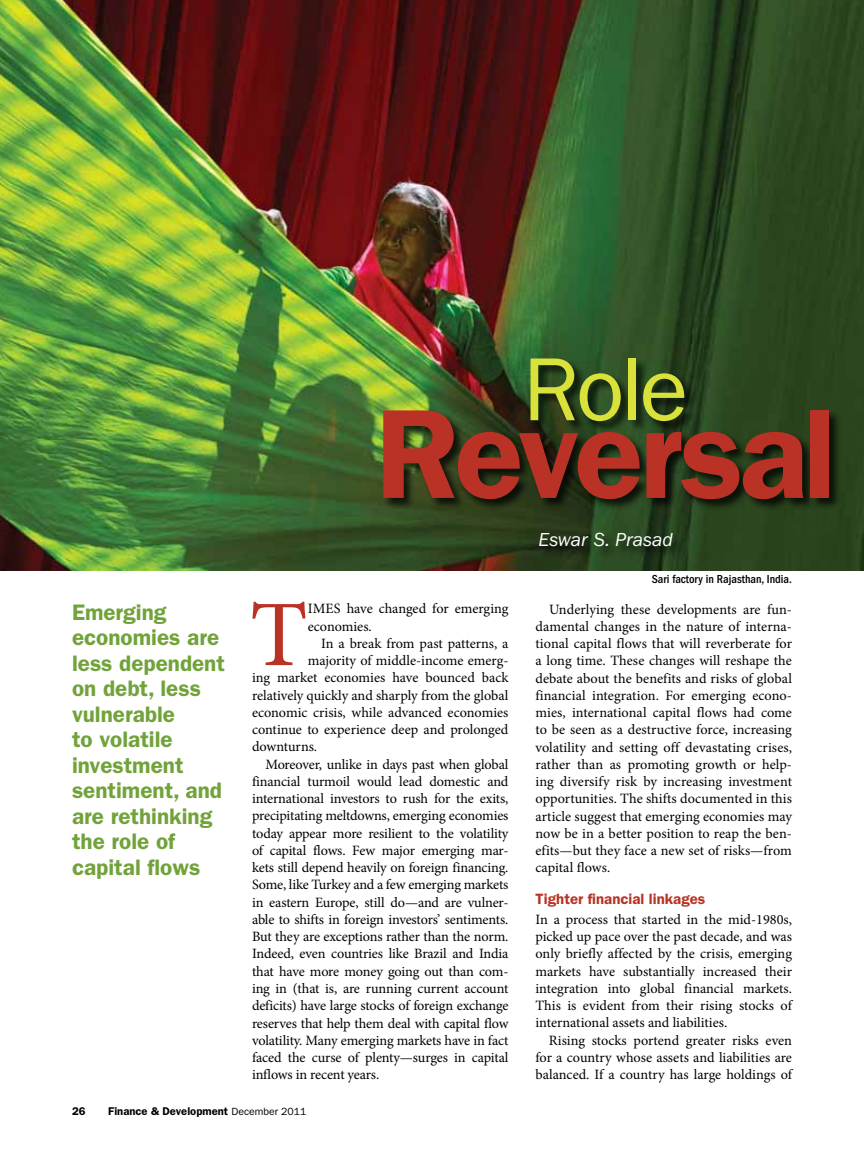
<style>
.page{position:relative;width:864px;height:1161px;background:#fff}
.page>*{position:absolute;margin:0;border:0;box-sizing:border-box;transform-origin:0 0}
.t1{font:600 127.5px "ITC Franklin Gothic Std";color:#b93225}
.t2{font:93.9px "Minion Pro";color:#b93225}
.t3{font:90px "ITC Franklin Gothic Std";color:#d9e13a}
.t4{font:600 22.5px/25.5px "ITC Franklin Gothic Std";color:#71a33a}
.t5{font:italic 19.5px "ITC Franklin Gothic Std";color:#fff}
.t6{font:600 15px "ITC Franklin Gothic Std";color:#b93225}
.t7{font:14.25px/17.2px "Minion Pro";letter-spacing:-.01em;color:#000;text-align:justify}
.t8{font:500 condensed 12px "ITC Franklin Gothic Std";color:#000}
.t9{font:600 11.25px "ITC Franklin Gothic Std";color:#000}
.s1{font-weight:400;font-size:10.5px}
</style>
<div class="page">
<img style="left:0;top:0;width:864px;height:571px">
<div style="left:383px;top:410px;width:459px;height:148px;background:#000;opacity:.75"></div>
<div style="left:530px;top:358px;width:167px;height:76px;background:#000;opacity:.75"></div>
<h3 class="t3" style="left:523px;top:338px;width:167px">Role</h3>
<h1 class="t1" style="left:375px;top:379px;width:463px">Reversal</h1>
<h3 class="t5" style="left:539px;top:529px;width:136px">Eswar S. Prasad</h3>
<h3 class="t4" style="left:72px;top:599px;width:154px">Emerging economies are less dependent on debt, less vulnerable<br>to volatile investment sentiment, and are rethinking the role of capital flows</h3>
<h2 class="t2" style="left:250px;top:572px;width:59px">T</h2>
<p class="t7" style="left:308px;top:600px;width:9px">imes</p>
<p class="t7" style="left:308px;top:600px;width:202px;text-indent:39px">have changed for emerging economies.</p>
<p class="t7" style="left:321px;top:635px;width:189px">In a break from past patterns, a</p>
<p class="t7" style="left:308px;top:652px;width:202px">majority of middle-income emerg-</p>
<p class="t7" style="left:252px;top:669px;width:258px">ing market economies have bounced back</p>
<p class="t7" style="left:252px;top:687px;width:258px">relatively quickly and sharply from the global</p>
<p class="t7" style="left:252px;top:704px;width:258px">economic crisis, while advanced economies</p>
<p class="t7" style="left:252px;top:721px;width:258px">continue to experience deep and prolonged</p>
<p class="t7" style="left:252px;top:738px;width:67px">downturns.</p>
<p class="t7" style="left:265px;top:756px;width:245px">Moreover, unlike in days past when global</p>
<p class="t7" style="left:252px;top:773px;width:258px">financial turmoil would lead domestic and</p>
<p class="t7" style="left:252px;top:790px;width:258px">international investors to rush for the exits,</p>
<p class="t7" style="left:252px;top:807px;width:258px">precipitating meltdowns, emerging economies</p>
<p class="t7" style="left:252px;top:825px;width:258px">today appear more resilient to the volatility</p>
<p class="t7" style="left:252px;top:842px;width:258px">of capital flows. Few major emerging mar-</p>
<p class="t7" style="left:252px;top:859px;width:258px">kets still depend heavily on foreign financing.</p>
<p class="t7" style="left:252px;top:876px;width:258px">Some, like Turkey and a few emerging markets</p>
<p class="t7" style="left:252px;top:894px;width:258px">in eastern Europe, still do—and are vulner-</p>
<p class="t7" style="left:252px;top:911px;width:258px">able to shifts in foreign investors’ sentiments.</p>
<p class="t7" style="left:252px;top:928px;width:258px">But they are exceptions rather than the norm.</p>
<p class="t7" style="left:252px;top:945px;width:258px">Indeed, even countries like Brazil and India</p>
<p class="t7" style="left:252px;top:963px;width:258px">that have more money going out than com-</p>
<p class="t7" style="left:252px;top:980px;width:258px">ing in (that is, are running current account</p>
<p class="t7" style="left:252px;top:997px;width:258px">deficits) have large stocks of foreign exchange</p>
<p class="t7" style="left:252px;top:1014px;width:258px">reserves that help them deal with capital flow</p>
<p class="t7" style="left:252px;top:1032px;width:258px">volatility. Many emerging markets have in fact</p>
<p class="t7" style="left:252px;top:1049px;width:258px">faced the curse of plenty—surges in capital</p>
<p class="t7" style="left:252px;top:1066px;width:129px">inflows in recent years.</p>
<p class="t9" style="left:72px;top:1104px;width:15px">26</p>
<p class="t9" style="left:108px;top:1104px;width:200px">Finance &amp; Development <span class="s1">December 2011</span></p>
<p class="t8" style="left:652px;top:573px;width:142px">Sari factory in Rajasthan, India.</p>
<p class="t7" style="left:536px;top:600px;width:258px;text-indent:13px">Underlying these developments are fun&shy;damental changes in the nature of interna&shy;tional capital flows that will reverberate for a long time. These changes will reshape the debate about the benefits and risks of global financial integration. For emerging econo&shy;mies, international capital flows had come to be seen as a destructive force, increasing volatility and setting off devastating crises, rather than as promoting growth or help&shy;ing diversify risk by increasing investment opportunities. The shifts documented in this article suggest that emerging economies may now be in a better position to reap the ben&shy;efits—but they face a new set of risks—from capital flows.</p>
<p class="t6" style="left:536px;top:890px;width:171px">Tighter financial linkages</p>
<p class="t7" style="left:536px;top:911px;width:258px">In a process that started in the mid-1980s, picked up pace over the past decade, and was only briefly affected by the crisis, emerging markets have substantially increased their integration into global financial markets.<br>This is evident from their rising stocks of international assets and liabilities.</p>
<p class="t7" style="left:536px;top:1032px;width:258px;text-indent:13px">Rising stocks portend greater risks even for a country whose assets and liabilities are balanced. If a country has large holdings of</p>
</div>
